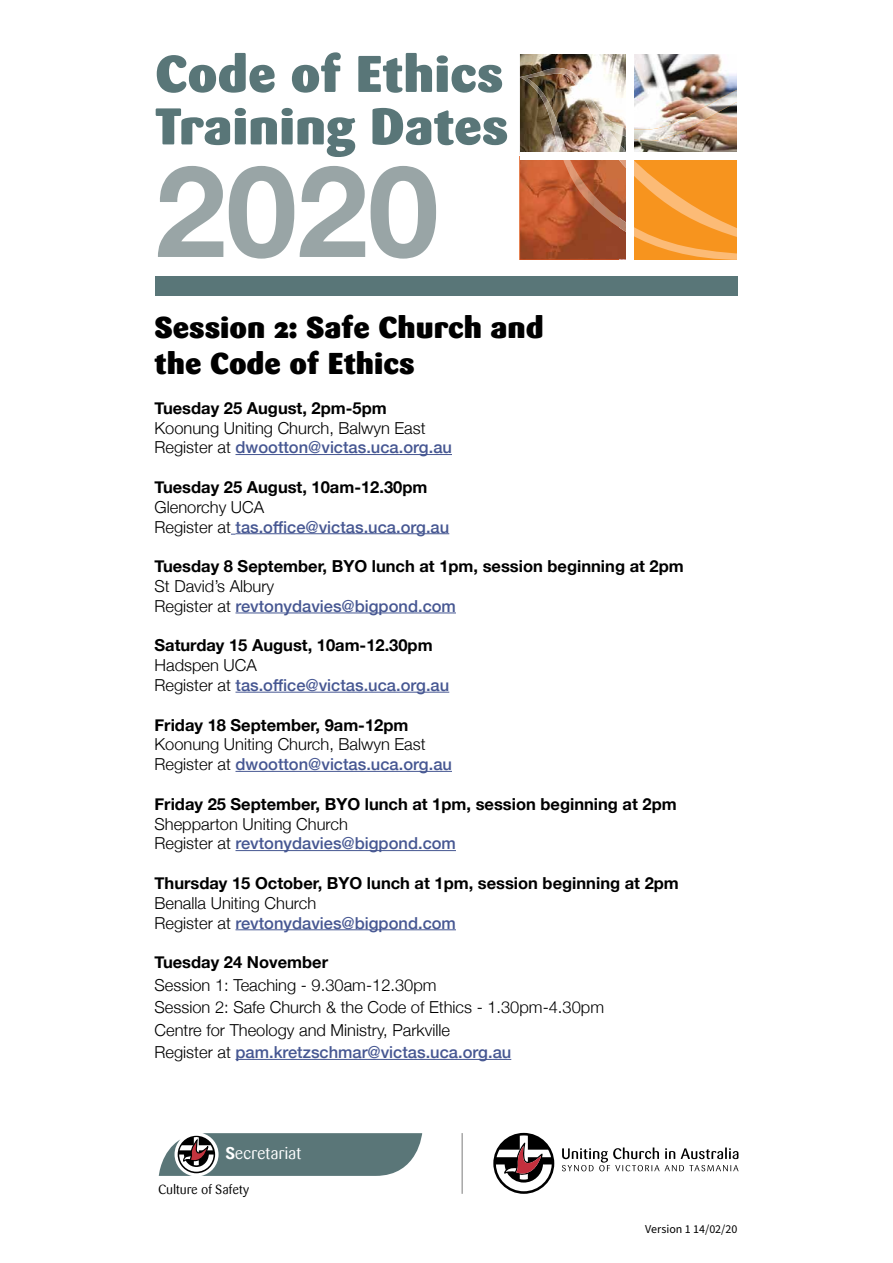
<style>
.page{position:relative;width:893px;height:1263px;background:#fff}
.page>*{position:absolute;margin:0;border:0;box-sizing:border-box;transform-origin:0 0}
.t1{font:700 127.5px "Helvetica Neue";color:#99a5a6}
.t2{font:900 51px/52.5px "Sari";color:#597678}
.t3{font:900 30px/36px "Sari";color:#000}
.t4{font:16.95px "Sari";letter-spacing:-.02em;color:#fff}
.t5{font:300 16.5px/19.8px "Helvetica Neue";color:#000}
.t6{font:700 16.5px "Helvetica Neue";color:#000}
.t7{font:500 16.5px/19.8px "Helvetica Neue";color:#465792}
.t8{font:13.2px "Sari";letter-spacing:-.02em;color:#000}
.t9{font:12px "Source Sans Pro";color:#000}
.s1{font-weight:500;color:#465792}
.s2{font-weight:300;color:#000}
.s3{font-weight:700}
</style>
<div class="page">
<img style="left:520px;top:54px;width:217px;height:206px">
<img style="left:633px;top:89px;width:104px;height:52px">
<img style="left:562px;top:159px;width:64px;height:75px">
<div style="left:520px;top:152px;width:218px;height:7px;background:#fff"></div>
<div style="left:626px;top:54px;width:7px;height:205px;background:#fff"></div>
<div style="left:155px;top:276px;width:583px;height:20px;background:#597678"></div>
<hr style="left:235px;top:454px;width:217px;height:1px;background:#465792">
<hr style="left:235px;top:533px;width:214px;height:1px;background:#465792">
<hr style="left:235px;top:612px;width:221px;height:1px;background:#465792">
<hr style="left:235px;top:692px;width:214px;height:1px;background:#465792">
<hr style="left:235px;top:771px;width:217px;height:1px;background:#465792">
<hr style="left:235px;top:850px;width:221px;height:1px;background:#465792">
<hr style="left:235px;top:929px;width:221px;height:1px;background:#465792">
<hr style="left:235px;top:1059px;width:276px;height:1px;background:#465792">
<svg style="left:159px;top:1133px;width:263px;height:43px;background:#6f8385"></svg>
<svg style="left:562px;top:1147px;width:176px;height:24px"></svg>
<svg style="left:493px;top:1133px;width:61px;height:61px"></svg>
<hr style="left:462px;top:1133px;width:1px;height:61px;background:#7c7c7c">
<h2 class="t2" style="left:155px;top:47px;width:355px">Code of Ethics<br>Training Dates</h2>
<h1 class="t1" style="left:155px;top:111px;width:285px">2020</h1>
<h3 class="t3" style="left:154px;top:309px;width:391px">Session 2: Safe Church and the Code of Ethics</h3>
<p class="t6" style="left:154px;top:395px;width:234px">Tuesday 25 August, 2pm-5pm</p>
<p class="t5" style="left:154px;top:416px;width:299px">Koonung Uniting Church, Balwyn East<br>Register at <span class="s1">dwootton@victas.uca.org.au</span></p>
<p class="t6" style="left:154px;top:474px;width:274px">Tuesday 25 August, 10am-12.30pm</p>
<p class="t7" style="left:154px;top:496px;width:296px"><span class="s2">Glenorchy UCA<br>Register at</span> tas.office@victas.uca.org.au</p>
<p class="t6" style="left:154px;top:553px;width:531px">Tuesday 8 September, BYO lunch at 1pm, session beginning at 2pm</p>
<p class="t5" style="left:154px;top:575px;width:303px">St David’s Albury<br>Register at <span class="s1">revtonydavies@bigpond.com</span></p>
<p class="t6" style="left:154px;top:632px;width:280px">Saturday 15 August, 10am-12.30pm</p>
<p class="t7" style="left:154px;top:654px;width:296px"><span class="s2">Hadspen UCA<br>Register at</span> tas.office@victas.uca.org.au</p>
<p class="t6" style="left:154px;top:712px;width:255px">Friday 18 September, 9am-12pm</p>
<p class="t5" style="left:154px;top:733px;width:299px">Koonung Uniting Church, Balwyn East<br>Register at <span class="s1">dwootton@victas.uca.org.au</span></p>
<p class="t6" style="left:154px;top:791px;width:524px">Friday 25 September, BYO lunch at 1pm, session beginning at 2pm</p>
<p class="t5" style="left:154px;top:812px;width:303px">Shepparton Uniting Church<br>Register at <span class="s1">revtonydavies@bigpond.com</span></p>
<p class="t6" style="left:154px;top:870px;width:526px">Thursday 15 October, BYO lunch at 1pm, session beginning at 2pm</p>
<p class="t5" style="left:154px;top:892px;width:303px">Benalla Uniting Church<br>Register at <span class="s1">revtonydavies@bigpond.com</span></p>
<p class="t6" style="left:154px;top:949px;width:175px">Tuesday 24 November</p>
<p class="t5" style="left:154px;top:972px;width:451px;line-height:22.5px">Session 1: Teaching - 9.30am-12.30pm<br>Session 2: Safe Church &amp; the Code of Ethics - 1.30pm-4.30pm Centre for Theology and Ministry, Parkville<br>Register at <span class="s1">pam.kretzschmar@victas.uca.org.au</span></p>
<p class="t4" style="left:226px;top:1144px;width:78px"><span class="s3">S</span>ecretariat</p>
<p class="t8" style="left:158px;top:1181px;width:93px">Culture of Safety</p>
<p class="t9" style="left:645px;top:1221px;width:94px">Version 1 14/02/20</p>
</div>
